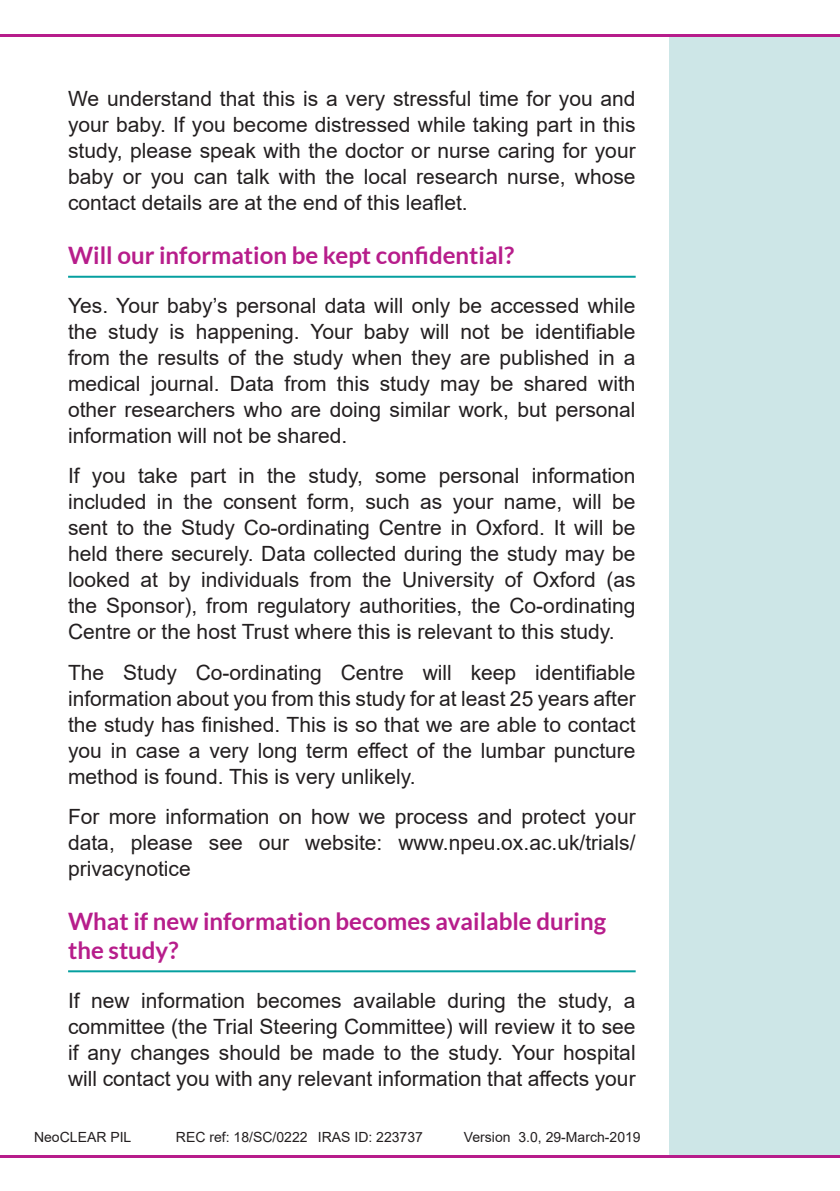
<style>
.page{position:relative;width:840px;height:1191px;background:#fff}
.page>*{position:absolute;margin:0;border:0;box-sizing:border-box;transform-origin:0 0}
.t1{font:700 24px/28.8px "Lato";color:#b71d8b}
.t2{font:21px/26px "Arial";color:#231f20;text-align:justify}
.t3{font:14px "Arial";color:#231f20}
</style>
<div class="page">
<div style="left:669px;top:34px;width:170px;height:1123px;background:#cde6e7"></div>
<hr style="left:0;top:34px;width:839px;height:3px;background:#b71d8b">
<hr style="left:0;top:1155px;width:839px;height:3px;background:#b71d8b">
<hr style="left:68px;top:276px;width:567px;height:2px;background:#059f9f">
<hr style="left:68px;top:970px;width:567px;height:2px;background:#059f9f">
<p class="t2" style="left:68px;top:85px;width:568px">We understand that this is a very stressful time for you and your baby. If you become distressed while taking part in this study, please speak with the doctor or nurse caring for your baby or you can talk with the local research nurse, whose contact details are at the end of this leaflet.</p>
<p class="t1" style="left:68px;top:241px;width:447px">Will our information be kept confidential?</p>
<p class="t2" style="left:68px;top:292px;width:568px">Yes. Your baby’s personal data will only be accessed while the study is happening. Your baby will not be identifiable from the results of the study when they are published in a medical journal. Data from this study may be shared with other researchers who are doing similar work, but personal information will not be shared.</p>
<p class="t2" style="left:68px;top:463px;width:568px">If you take part in the study, some personal information included in the consent form, such as your name, will be sent to the Study Co-ordinating Centre in Oxford. It will be held there securely. Data collected during the study may be looked at by individuals from the University of Oxford (as the Sponsor), from regulatory authorities, the Co-ordinating Centre or the host Trust where this is relevant to this study.</p>
<p class="t2" style="left:68px;top:659px;width:568px">The Study Co-ordinating Centre will keep identifiable information about you from this study for at least 25 years after the study has finished. This is so that we are able to contact you in case a very long term effect of the lumbar puncture method is found. This is very unlikely.</p>
<p class="t2" style="left:68px;top:803px;width:568px">For more information on how we process and protect your data, please see our website: www.npeu.ox.ac.uk/trials/ privacynotice</p>
<p class="t1" style="left:68px;top:906px;width:539px">What if new information becomes available during the study?</p>
<p class="t2" style="left:68px;top:987px;width:568px">If new information becomes available during the study, a committee (the Trial Steering Committee) will review it to see if any changes should be made to the study. Your hospital will contact you with any relevant information that affects your</p>
<p class="t3" style="left:34px;top:1127px;width:99px">NeoCLEAR PIL</p>
<p class="t3" style="left:176px;top:1127px;width:248px">REC ref: 18/SC/0222 IRAS ID: 223737</p>
<p class="t3" style="left:463px;top:1127px;width:178px">Version 3.0, 29-March-2019</p>
</div>
